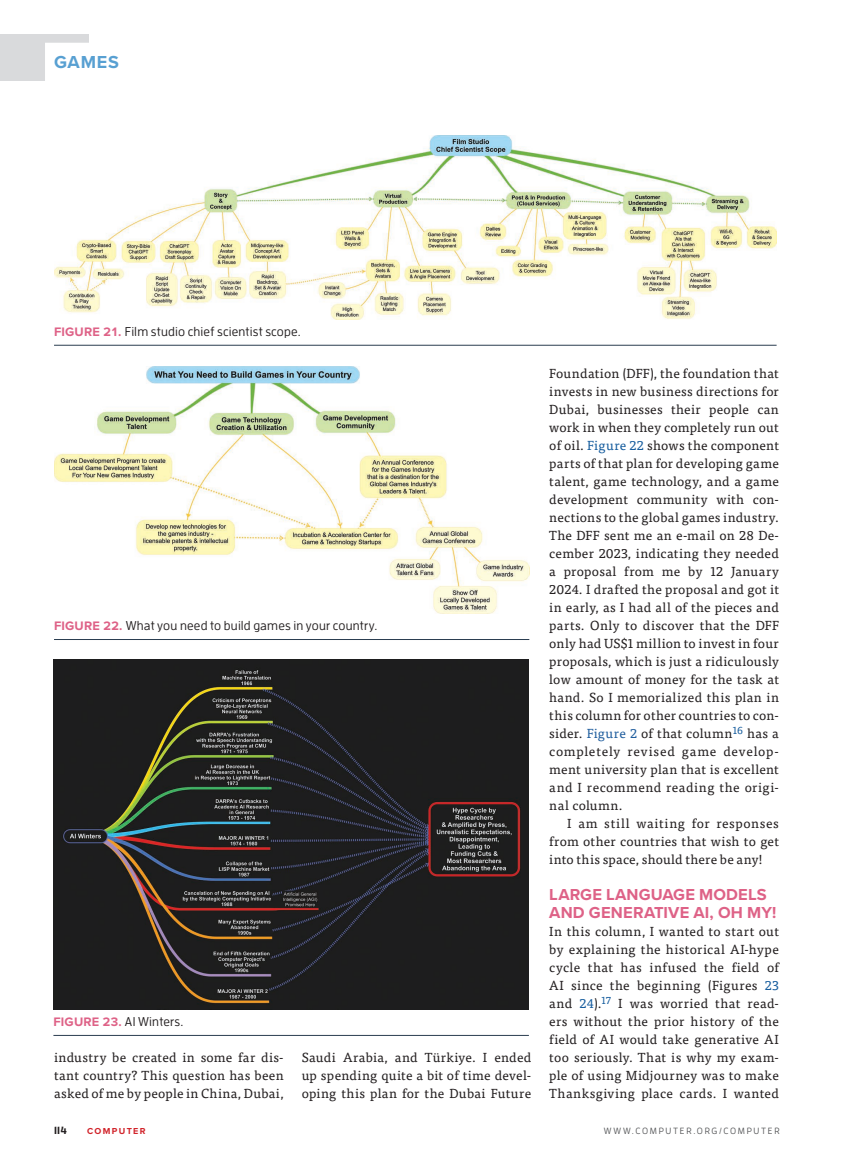
<style>
.page{position:relative;width:851px;height:1161px;background:#fff}
.page>*{position:absolute;margin:0;border:0;box-sizing:border-box;transform-origin:0 0}
.t1{font:700 18px "Proxima Nova";letter-spacing:.045em;color:#58a0d2}
.t2{font:700 16.5px/18px "Proxima Nova";letter-spacing:.005em;color:#de6287}
.t3{font:13.2px/18px "Tisa Pro";letter-spacing:.02em;color:#231f20;text-align:justify}
.t4{font:13.2px "Tisa Pro";letter-spacing:.055em;color:#231f20}
.t5{font:13.2px "Tisa Pro";letter-spacing:.05em;color:#231f20}
.t6{font:500 12.75px "Enzo OT";letter-spacing:.015em;color:#231f20}
.t7{font:700 10.5px "Enzo OT";color:#231f20}
.t8{font:500 9px "Enzo OT";letter-spacing:.19em;color:#57585a}
.t9{font:700 9px "Proxima Nova";letter-spacing:.145em;color:#d1232a}
.s1{font-family:"Proxima Nova";font-weight:700;color:#de6287}
.s2{color:#175d9e}
.s3{color:#205e9e}
</style>
<div class="page">
<div style="left:0;top:34px;width:89px;height:47px;background:#d9dadc"></div>
<div style="left:45px;top:43px;width:82px;height:42px;background:#fff"></div>
<img style="left:53px;top:660px;width:476px;height:350px">
<hr style="left:53px;top:1035px;width:476px;height:1px;background:#2a3d50">
<img style="left:54px;top:367px;width:475px;height:247px">
<hr style="left:54px;top:639px;width:475px;height:1px;background:#2a3d50">
<img style="left:54px;top:135px;width:722px;height:185px">
<hr style="left:54px;top:345px;width:722px;height:1px;background:#2a3d50">
<h1 class="t1" style="left:54px;top:49px;width:67px">GAMES</h1>
<p class="t6" style="left:54px;top:324px;width:248px"><span class="s1">FIGURE 21.</span> Film studio chief scientist scope.</p>
<p class="t6" style="left:54px;top:618px;width:325px"><span class="s1">FIGURE 22.</span> What you need to build games in your country.</p>
<p class="t6" style="left:53px;top:1014px;width:132px"><span class="s1">FIGURE 23.</span> AI Winters.</p>
<p class="t3" style="left:54px;top:1048px;width:231px">industry be created in some far dis&shy;tant country? This question has been asked of me by people in China, Dubai,</p>
<p class="t3" style="left:301px;top:1048px;width:231px">Saudi Arabia, and Türkiye. I ended up spending quite a bit of time devel&shy;oping this plan for the Dubai Future</p>
<p class="t3" style="left:549px;top:364px;width:231px">Foundation (DFF), the foundation that</p>
<p class="t3" style="left:549px;top:382px;width:231px">invests in new business directions for</p>
<p class="t3" style="left:549px;top:400px;width:231px">Dubai, businesses their people can</p>
<p class="t3" style="left:549px;top:418px;width:231px">work in when they completely run out</p>
<p class="t3" style="left:549px;top:436px;width:231px">of oil. <span class="s2">Figure 22</span> shows the component</p>
<p class="t3" style="left:549px;top:454px;width:231px">parts of that plan for developing game</p>
<p class="t3" style="left:549px;top:472px;width:231px">talent, game technology, and a game</p>
<p class="t3" style="left:549px;top:490px;width:231px">development community with con-</p>
<p class="t3" style="left:549px;top:508px;width:231px">nections to the global games industry.</p>
<p class="t3" style="left:549px;top:526px;width:231px">The DFF sent me an e-mail on 28 De-</p>
<p class="t3" style="left:549px;top:544px;width:231px">cember 2023, indicating they needed</p>
<p class="t3" style="left:549px;top:562px;width:231px">a proposal from me by 12 January</p>
<p class="t3" style="left:549px;top:580px;width:231px">2024. I drafted the proposal and got it</p>
<p class="t3" style="left:549px;top:597px;width:231px">in early, as I had all of the pieces and</p>
<p class="t3" style="left:549px;top:615px;width:231px">parts. Only to discover that the DFF</p>
<p class="t3" style="left:549px;top:633px;width:231px">only had US$1 million to invest in four</p>
<p class="t3" style="left:549px;top:651px;width:231px">proposals, which is just a ridiculously</p>
<p class="t3" style="left:549px;top:669px;width:231px">low amount of money for the task at</p>
<p class="t3" style="left:549px;top:687px;width:231px">hand. So I memorialized this plan in</p>
<p class="t3" style="left:549px;top:705px;width:231px">this column for other countries to con-</p>
<p class="t3" style="left:549px;top:723px;width:231px">sider. <span class="s3">Figure 2</span> of that column<sup>16</sup> has a</p>
<p class="t4" style="left:549px;top:742px;width:231px">completely revised game develop-</p>
<p class="t3" style="left:549px;top:760px;width:231px">ment university plan that is excellent</p>
<p class="t3" style="left:549px;top:778px;width:231px">and I recommend reading the origi-</p>
<p class="t3" style="left:549px;top:796px;width:75px">nal column.</p>
<p class="t5" style="left:567px;top:814px;width:213px">I am still waiting for responses</p>
<p class="t3" style="left:549px;top:832px;width:231px">from other countries that wish to get</p>
<p class="t3" style="left:549px;top:850px;width:215px">into this space, should there be any!</p>
<p class="t2" style="left:549px;top:885px;width:229px">LARGE LANGUAGE MODELS<br>AND GENERATIVE AI, OH MY!</p>
<p class="t3" style="left:549px;top:922px;width:231px">In this column, I wanted to start out by explaining the historical AI-hype cycle that has infused the field of AI since the beginning (Figures <span class="s2">23 </span>and <span class="s2">24</span>).<sup>17</sup> I was worried that read&shy;ers without the prior history of the field of AI would take generative AI too seriously. That is why my exam&shy;ple of using Midjourney was to make Thanksgiving place cards. I wanted</p>
<p class="t7" style="left:54px;top:1124px;width:14px">114</p>
<p class="t9" style="left:87px;top:1124px;width:60px">COMPUTER</p>
<p class="t8" style="left:603px;top:1126px;width:177px">WWW.COMPUTER.ORG/COMPUTER</p>
</div>
